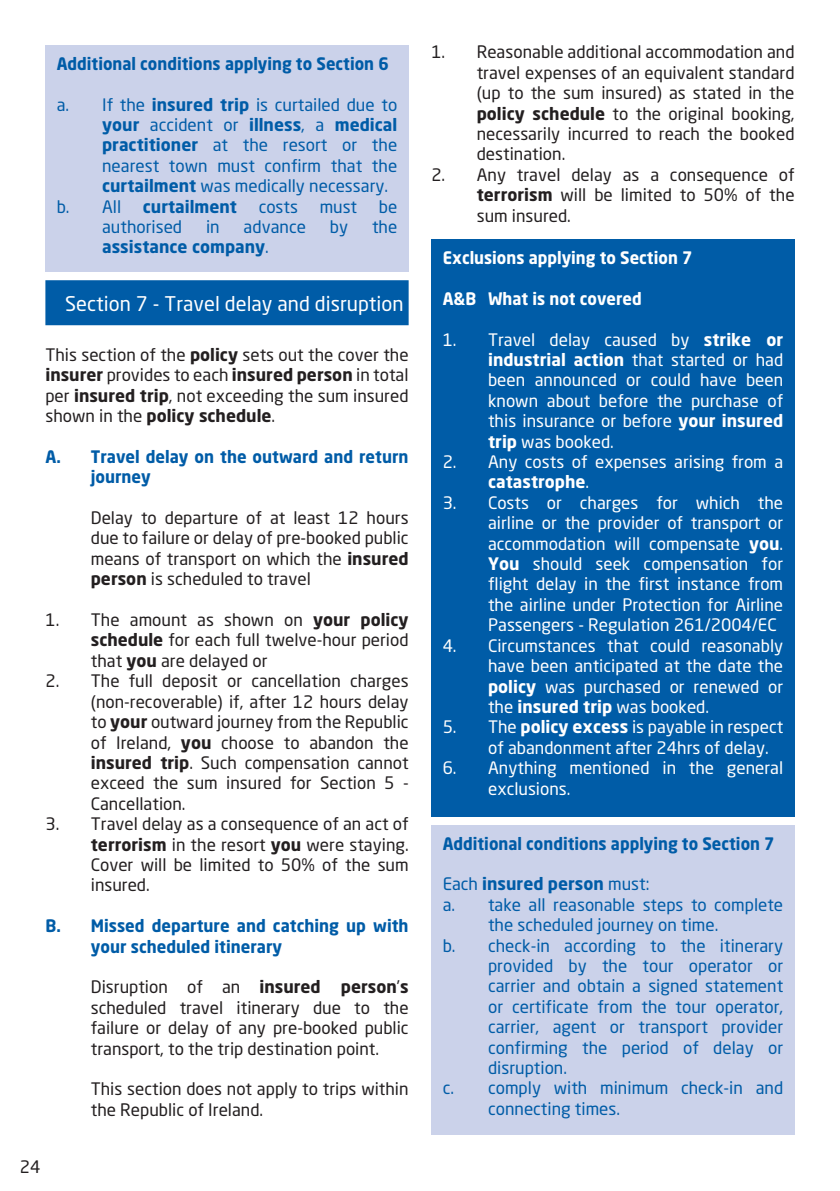
<style>
.page{position:relative;width:840px;height:1191px;background:#fff}
.page>*{position:absolute;margin:0;border:0;box-sizing:border-box;transform-origin:0 0}
.Box_Headings{font:20px "Neo Sans W1 G";color:#fff}
._2nd_Indent{font:17px/20.4px "Neo Sans W1 G";color:#231f20;text-align:justify}
._2nd_Indent-2{font:17px/20.4px "Neo Sans W1 G";color:#fff;text-align:justify}
._2nd_Indent-3{font:17px/20.4px "Neo Sans W1 G";color:#005ca7;text-align:justify}
.Body_Text{font:17px/20.4px "Neo Sans W1 G";color:#231f20;text-align:justify}
._2nd_Indent-4{font:700 17px/20.4px "Neo Sans W1 G";color:#005ca7;scale:.96 1}
._2nd_Indent-5{font:700 17px "Neo Sans W1 G";color:#005ca7;scale:.95 1}
.Body_Text-2{font:700 17px "Neo Sans W1 G";color:#005ca7;scale:.95 1}
._2nd_Indent-6{font:700 17px "Neo Sans W1 G";color:#005ca7}
.Body_Text-3{font:700 17px "Neo Sans W1 G";color:#fff;scale:.95 1}
.Body_Text-4{font:700 17px "Neo Sans W1 G";color:#005ca7}
._2nd_Indent-7{font:700 17px "Neo Sans W1 G";color:#fff;scale:.95 1}
.s1{font-weight:700}
.s2{font-weight:400}
</style>
<div class="page">
<div style="left:431px;top:240px;width:363px;height:576px;background:#005ca7"></div>
<div style="left:45px;top:45px;width:363px;height:227px;background:#cbd2ea"></div>
<div style="left:45px;top:280px;width:363px;height:45px;background:#005ca7"></div>
<div style="left:431px;top:825px;width:363px;height:309px;background:#cbd2ea"></div>
<p class="_2nd_Indent-5" style="left:57px;top:52px;width:351px">Additional conditions applying to Section 6</p>
<p class="_2nd_Indent-3" style="left:102px;top:94px;width:296px;text-indent:-45px">a. If the <span class="s1">insured trip</span> is curtailed due to <span class="s1">your</span> accident or <span class="s1">illness</span>, a <span class="s1">medical practitioner</span> at the resort or the nearest town must confirm that the <span class="s1">curtailment</span> was medically necessary.</p>
<p class="_2nd_Indent-3" style="left:57px;top:196px;width:66px">b. All</p>
<p class="_2nd_Indent-6" style="left:143px;top:195px;width:96px">curtailment</p>
<p class="_2nd_Indent-3" style="left:258px;top:196px;width:41px">costs</p>
<p class="_2nd_Indent-3" style="left:319px;top:196px;width:39px">must</p>
<p class="_2nd_Indent-3" style="left:378px;top:196px;width:20px">be</p>
<p class="_2nd_Indent-3" style="left:102px;top:216px;width:81px">authorised</p>
<p class="_2nd_Indent-3" style="left:206px;top:216px;width:15px">in</p>
<p class="_2nd_Indent-3" style="left:243px;top:216px;width:64px">advance</p>
<p class="_2nd_Indent-3" style="left:329px;top:216px;width:20px">by</p>
<p class="_2nd_Indent-3" style="left:372px;top:216px;width:27px">the</p>
<p class="_2nd_Indent-6" style="left:102px;top:236px;width:168px">assistance company<span class="s2">.</span></p>
<p class="Box_Headings" style="left:65px;top:291px;width:339px">Section 7 - Travel delay and disruption</p>
<p class="Body_Text" style="left:45px;top:344px;width:364px">This section of the <span class="s1">policy</span> sets out the cover the <span class="s1">insurer</span> provides to each <span class="s1">insured person</span> in total per <span class="s1">insured trip</span>, not exceeding the sum insured shown in the <span class="s1">policy schedule</span>.</p>
<p class="_2nd_Indent-4" style="left:91px;top:446px;width:332px;text-indent:-45px">A. Travel delay on the outward and return journey</p>
<p class="Body_Text" style="left:91px;top:507px;width:319px">Delay to departure of at least 12 hours due to failure or delay of pre-booked public means of transport on which the <span class="s1">insured person</span> is scheduled to travel</p>
<p class="_2nd_Indent" style="left:91px;top:609px;width:319px;text-indent:-45px">1. The amount as shown on <span class="s1">your policy schedule</span> for each full twelve-hour period that <span class="s1">you</span> are delayed or</p>
<p class="_2nd_Indent" style="left:91px;top:670px;width:319px;text-indent:-45px">2. The full deposit or cancellation charges (non-recoverable) if, after 12 hours delay to <span class="s1">your</span> outward journey from the Republic of Ireland, <span class="s1">you</span> choose to abandon the <span class="s1">insured trip</span>. Such compensation cannot exceed the sum insured for Section 5 - Cancellation.</p>
<p class="_2nd_Indent" style="left:91px;top:813px;width:319px;text-indent:-45px">3. Travel delay as a consequence of an act of <span class="s1">terrorism</span> in the resort <span class="s1">you</span> were staying.<br>Cover will be limited to 50% of the sum insured.</p>
<p class="_2nd_Indent-4" style="left:91px;top:915px;width:332px;text-indent:-45px">B. Missed departure and catching up with your scheduled itinerary</p>
<p class="Body_Text" style="left:91px;top:976px;width:319px">Disruption of an <span class="s1">insured person</span>’<span class="s1">s </span>scheduled travel itinerary due to the failure or delay of any pre-booked public transport, to the trip destination point.</p>
<p class="Body_Text" style="left:91px;top:1078px;width:319px">This section does not apply to trips within the Republic of Ireland.</p>
<p class="_2nd_Indent" style="left:20px;top:1156px;width:22px">24</p>
<p class="_2nd_Indent" style="left:476px;top:42px;width:319px;text-indent:-45px">1. Reasonable additional accommodation and travel expenses of an equivalent standard (up to the sum insured) as stated in the <span class="s1">policy schedule</span> to the original booking, necessarily incurred to reach the booked destination.</p>
<p class="_2nd_Indent" style="left:476px;top:164px;width:319px;text-indent:-45px">2. Any travel delay as a consequence of <span class="s1">terrorism</span> will be limited to 50% of the sum insured.</p>
<p class="Body_Text-3" style="left:442px;top:247px;width:264px">Exclusions applying to Section 7</p>
<p class="_2nd_Indent-7" style="left:442px;top:287px;width:211px">A&amp;B What is not covered</p>
<p class="_2nd_Indent-2" style="left:488px;top:329px;width:296px;text-indent:-45px">1. Travel delay caused by <span class="s1">strike or industrial action</span> that started or had been announced or could have been known about before the purchase of this insurance or before <span class="s1">your insured trip</span> was booked.</p>
<p class="_2nd_Indent-2" style="left:488px;top:451px;width:296px;text-indent:-45px">2. Any costs of expenses arising from a <span class="s1">catastrophe</span>.</p>
<p class="_2nd_Indent-2" style="left:488px;top:492px;width:296px;text-indent:-45px">3. Costs or charges for which the airline or the provider of transport or accommodation will compensate <span class="s1">you</span>.<br><span class="s1">You</span> should seek compensation for flight delay in the first instance from the airline under Protection for Airline Passengers - Regulation 261/2004/EC</p>
<p class="_2nd_Indent-2" style="left:488px;top:635px;width:296px;text-indent:-45px">4. Circumstances that could reasonably have been anticipated at the date the <span class="s1">policy</span> was purchased or renewed or the <span class="s1">insured trip</span> was booked.</p>
<p class="_2nd_Indent-2" style="left:488px;top:716px;width:296px;text-indent:-45px">5. The <span class="s1">policy excess</span> is payable in respect of abandonment after 24hrs of delay.</p>
<p class="_2nd_Indent-2" style="left:488px;top:757px;width:296px;text-indent:-45px">6. Anything mentioned in the general exclusions.</p>
<p class="Body_Text-2" style="left:442px;top:832px;width:351px">Additional conditions applying to Section 7</p>
<p class="Body_Text-4" style="left:442px;top:873px;width:208px"><span class="s2">Each</span> insured person <span class="s2">must:</span></p>
<p class="_2nd_Indent-3" style="left:488px;top:894px;width:296px;text-indent:-45px">a. take all reasonable steps to complete the scheduled journey on time.</p>
<p class="_2nd_Indent-3" style="left:488px;top:935px;width:296px;text-indent:-45px">b. check-in according to the itinerary provided by the tour operator or carrier and obtain a signed statement or certificate from the tour operator, carrier, agent or transport provider confirming the period of delay or disruption.</p>
<p class="_2nd_Indent-3" style="left:488px;top:1077px;width:296px;text-indent:-45px">c. comply with minimum check-in and connecting times.</p>
</div>
